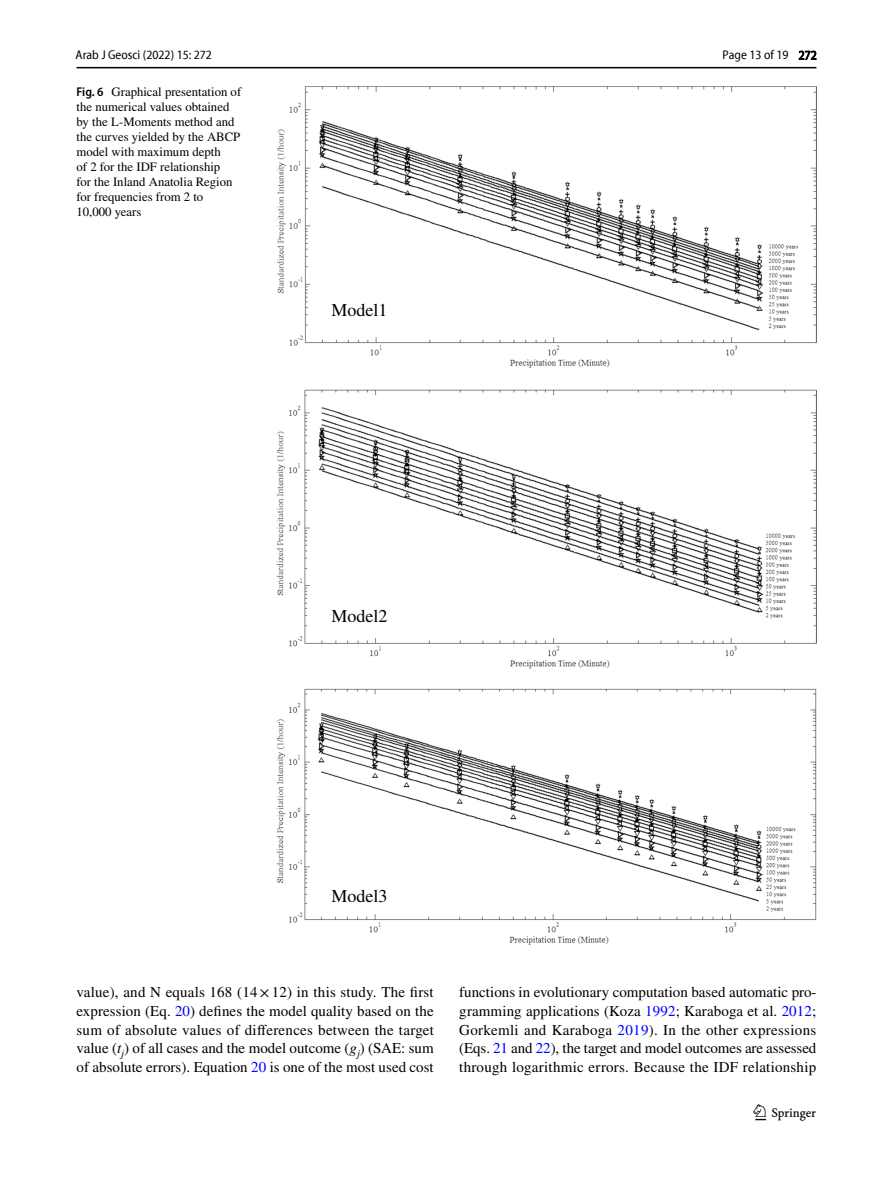
<style>
.page{position:relative;width:893px;height:1187px;background:#fff}
.page>*{position:absolute;margin:0;border:0;box-sizing:border-box;transform-origin:0 0}
.t1{font:22.5px "Springnew Regular 3";color:#000}
.t2{font:18px "Times";color:#000}
.t3{font:15px/18.8px "STIX";letter-spacing:.01em;color:#000;text-align:justify}
.t4{font:12.75px/15px "STIX";color:#000}
.t5{font:semi-condensed 12.75px "Myriad Pro Unic";color:#000}
.s1{font-family:"Myriad Pro";font-weight:600;font-stretch:semi-condensed}
.s2{color:#00f}
.s3{font-style:italic}
</style>
<div class="page">
<hr style="left:77px;top:67px;width:739px;height:1px;background:#000">
<img style="left:276px;top:87px;width:540px;height:857px">
<p class="t5" style="left:76px;top:50px;width:138px">Arab J Geosci (2022) 15: 272</p>
<p class="t5" style="left:723px;top:50px;width:96px">Page 13 of 19 272</p>
<p class="t4" style="left:77px;top:85px;width:166px"><span class="s1">Fig. 6</span> Graphical presentation of the numerical values obtained by the L-Moments method and the curves yielded by the ABCP model with maximum depth<br>of 2 for the IDF relationship<br>for the Inland Anatolia Region for frequencies from 2 to<br>10,000 years</p>
<p class="t2" style="left:331px;top:300px;width:57px">Model1</p>
<p class="t2" style="left:331px;top:605px;width:57px">Model2</p>
<p class="t2" style="left:331px;top:885px;width:57px">Model3</p>
<p class="t3" style="left:77px;top:983px;width:359px">value), and N equals 168 (14×12) in this study. The first expression (Eq. <span class="s2">20</span>) defines the model quality based on the sum of absolute values of differences between the target value (<span class="s3">t</span><sub>j</sub>) of all cases and the model outcome (<span class="s3">g</span><sub>j</sub>) (SAE: sum of absolute errors). Equation <span class="s2">20</span> is one of the most used cost</p>
<p class="t3" style="left:459px;top:983px;width:359px">functions in evolutionary computation based automatic pro&shy;gramming applications (Koza <span class="s2">1992</span>; Karaboga et al. <span class="s2">2012</span>; Gorkemli and Karaboga <span class="s2">2019</span>). In the other expressions (Eqs. <span class="s2">21</span> and <span class="s2">22</span>), the target and model outcomes are assessed through logarithmic errors. Because the IDF relationship</p>
<h1 class="t1" style="left:755px;top:1104px;width:62px">1 3</h1>
</div>
